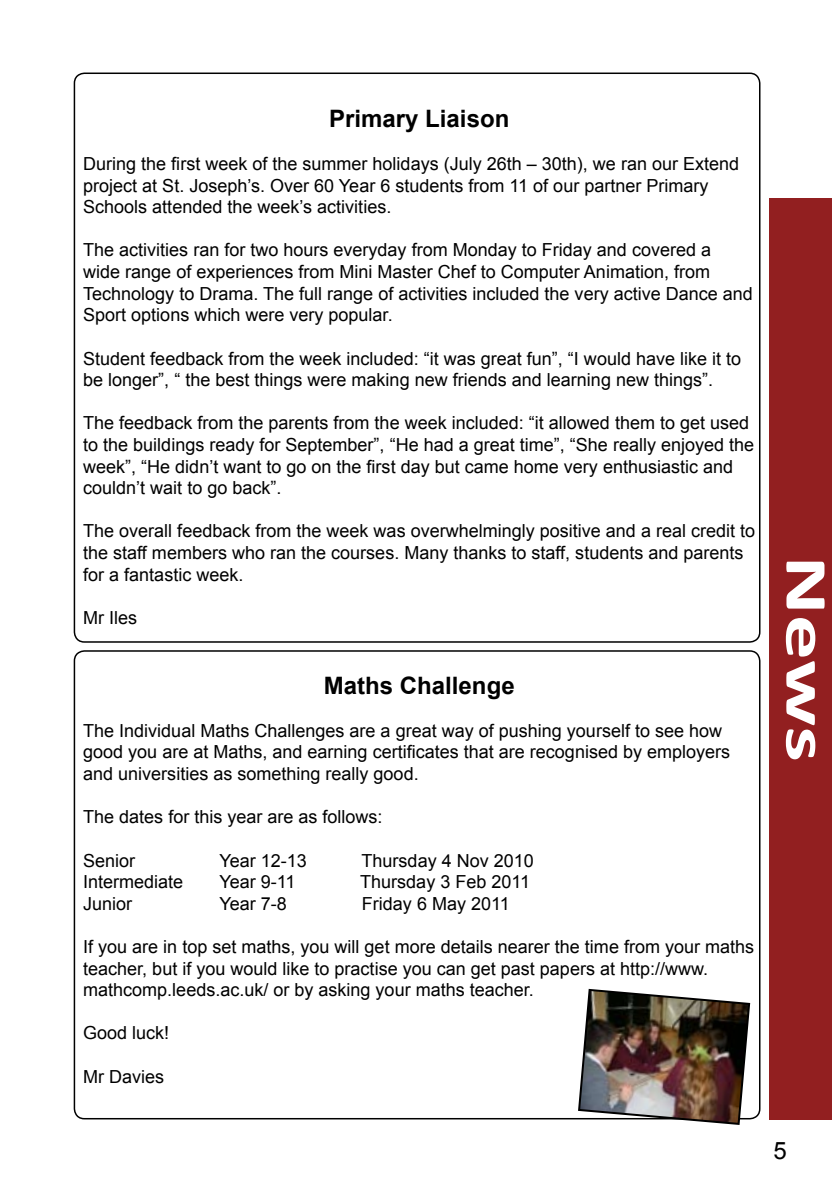
<style>
.page{position:relative;width:840px;height:1191px;background:#fff}
.page>*{position:absolute;margin:0;border:0;box-sizing:border-box;transform-origin:0 0}
.t1{font:700 60px "Calibri";color:#fff;scale:1.5 1}
.t2{font:700 24px "Arial";color:#000}
.t3{font:24px "Arial";color:#000}
.t4{font:18px/21.6px "Arial";color:#000}
</style>
<div class="page">
<div style="left:769px;top:198px;width:62px;height:921px;background:#921f20"></div>
<img style="left:576px;top:988px;width:174px;height:137px">
<h2 class="t2" style="left:329px;top:103px;width:182px">Primary Liaison</h2>
<p class="t4" style="left:83px;top:153px;width:657px">During the first week of the summer holidays (July 26th – 30th), we ran our Extend project at St. Joseph’s. Over 60 Year 6 students from 11 of our partner Primary<br>Schools attended the week’s activities.</p>
<p class="t4" style="left:83px;top:239px;width:670px">The activities ran for two hours everyday from Monday to Friday and covered a<br>wide range of experiences from Mini Master Chef to Computer Animation, from Technology to Drama. The full range of activities included the very active Dance and Sport options which were very popular.</p>
<p class="t4" style="left:83px;top:347px;width:659px">Student feedback from the week included: “it was great fun”, “I would have like it to be longer”, “ the best things were making new friends and learning new things”.</p>
<p class="t4" style="left:83px;top:412px;width:672px">The feedback from the parents from the week included: “it allowed them to get used to the buildings ready for September”, “He had a great time”, “She really enjoyed the week”, “He didn’t want to go on the first day but came home very enthusiastic and couldn’t wait to go back”.</p>
<p class="t4" style="left:83px;top:520px;width:673px">The overall feedback from the week was overwhelmingly positive and a real credit to the staff members who ran the courses. Many thanks to staff, students and parents for a fantastic week.</p>
<p class="t4" style="left:83px;top:607px;width:55px">Mr Iles</p>
<h2 class="t2" style="left:323px;top:669px;width:192px">Maths Challenge</h2>
<p class="t4" style="left:83px;top:720px;width:648px">The Individual Maths Challenges are a great way of pushing yourself to see how good you are at Maths, and earning certificates that are recognised by employers and universities as something really good.</p>
<p class="t4" style="left:83px;top:806px;width:301px">The dates for this year are as follows:</p>
<p class="t4" style="left:83px;top:849px;width:54px">Senior</p>
<p class="t4" style="left:219px;top:849px;width:89px">Year 12-13</p>
<p class="t4" style="left:361px;top:849px;width:174px">Thursday 4 Nov 2010</p>
<p class="t4" style="left:83px;top:871px;width:102px">Intermediate</p>
<p class="t4" style="left:219px;top:871px;width:78px">Year 9-11</p>
<p class="t4" style="left:360px;top:871px;width:171px">Thursday 3 Feb 2011</p>
<p class="t4" style="left:83px;top:892px;width:51px">Junior</p>
<p class="t4" style="left:219px;top:892px;width:69px">Year 7-8</p>
<p class="t4" style="left:362px;top:892px;width:149px">Friday 6 May 2011</p>
<p class="t4" style="left:83px;top:936px;width:672px">If you are in top set maths, you will get more details nearer the time from your maths teacher, but if you would like to practise you can get past papers at http://www. mathcomp.leeds.ac.uk/ or by asking your maths teacher.</p>
<p class="t4" style="left:83px;top:1022px;width:88px">Good luck!</p>
<p class="t4" style="left:83px;top:1065px;width:82px">Mr Davies</p>
<h1 class="t1" style="left:843px;top:555px;width:139px;rotate:90deg">News</h1>
<h2 class="t3" style="left:773px;top:1135px;width:15px">5</h2>
</div>
